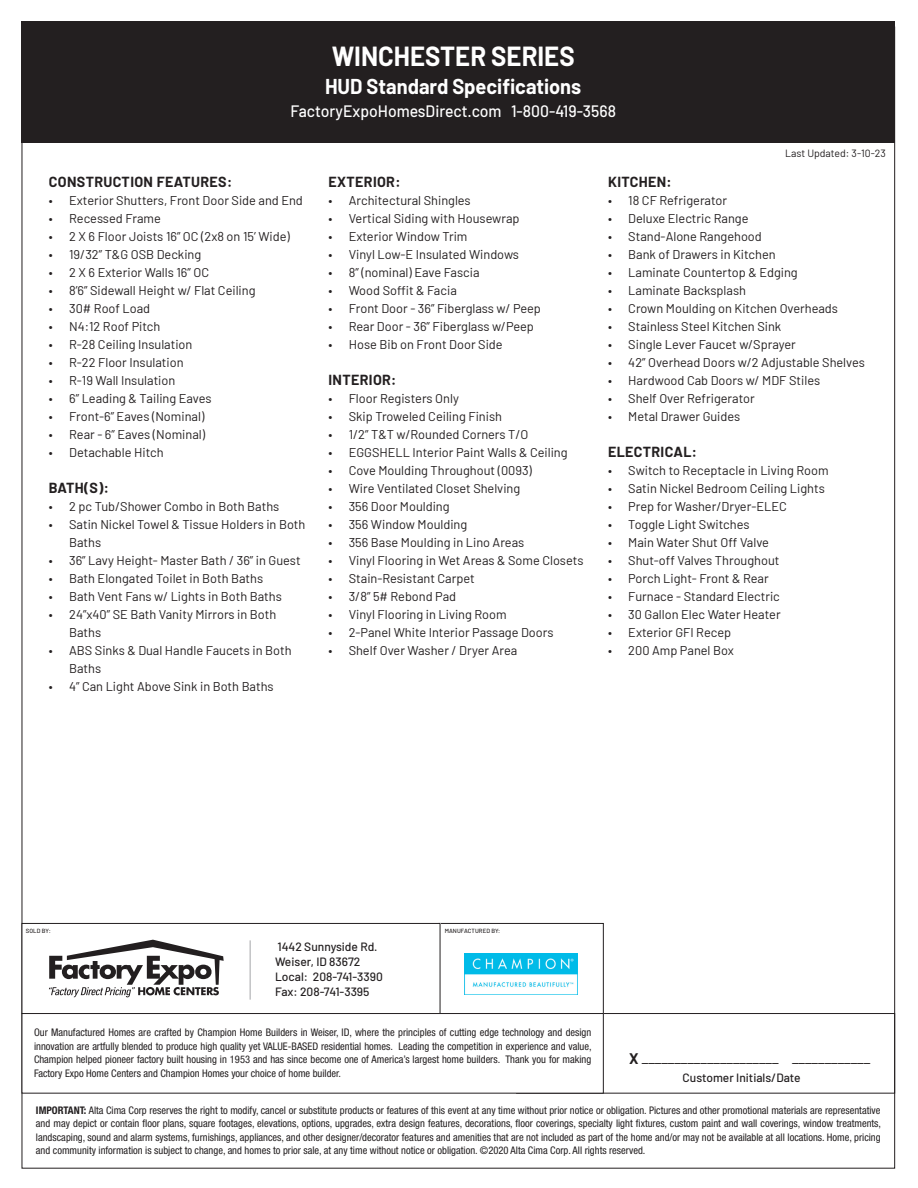
<style>
.page{position:relative;width:918px;height:1188px;background:#fff}
.page>*{position:absolute;margin:0;border:0;box-sizing:border-box;transform-origin:0 0}
.t1{font:700 27px "Barlow";color:#fff;scale:.95 1}
.t2{font:700 21px "Barlow";color:#fff;scale:.95 1}
.t3{font:500 16.5px "Barlow";color:#fff;scale:.95 1}
.t4{font:15px "Barlow";color:#231f20}
.Headers{font:700 14.25px "Barlow";letter-spacing:.025em;color:#231f20}
.t5{font:12.75px/18px "Barlow";color:#231f20}
.t6{font:500 12px/15px "Barlow";color:#231f20}
.heading_new{font:condensed 10.5px/13.5px "Helvetica Neue LT Std";color:#231f20;text-align:justify}
.t7{font:10.5px "Barlow";color:#231f20}
.t8{font:500 6px "Barlow";letter-spacing:.01em;color:#231f20}
.s1{font-weight:700}
</style>
<div class="page">
<div style="left:438px;top:923px;width:166px;height:91px;border:1px solid #231f20"></div>
<div style="left:22px;top:923px;width:418px;height:91px;border:1px solid #231f20"></div>
<div style="left:22px;top:21px;width:873px;height:122px;background:#231f20"></div>
<hr style="left:250px;top:940px;width:1px;height:60px;background:#a4a5a9">
<div style="left:516px;top:1013px;width:379px;height:81px;border:1px solid #231f20"></div>
<svg style="left:49px;top:940px;width:175px;height:57px"></svg>
<img style="left:465px;top:953px;width:112px;height:42px">
<div style="left:22px;top:1014px;width:581px;height:79px;background:#fff"></div>
<div style="left:22px;top:1013px;width:582px;height:81px;border:1px solid #231f20"></div>
<p class="t1" style="left:332px;top:36px;width:257px">WINCHESTER SERIES</p>
<p class="t2" style="left:325px;top:71px;width:271px">HUD Standard Specifications</p>
<p class="t3" style="left:290px;top:99px;width:344px">FactoryExpoHomesDirect.com 1-800-419-3568</p>
<p class="t7" style="left:785px;top:145px;width:102px">Last Updated: 3-10-23</p>
<p class="Headers" style="left:49px;top:171px;width:185px">CONSTRUCTION FEATURES:</p>
<p class="t5" style="left:49px;top:190px;width:255px">• Exterior Shutters, Front Door Side and End</p>
<p class="t5" style="left:49px;top:208px;width:113px">• Recessed Frame</p>
<p class="t5" style="left:49px;top:226px;width:242px">• 2 X 6 Floor Joists 16” OC (2x8 on 15’ Wide)</p>
<p class="t5" style="left:49px;top:244px;width:154px">• 19/32” T&amp;G OSB Decking</p>
<p class="t5" style="left:49px;top:262px;width:162px">• 2 X 6 Exterior Walls 16” OC</p>
<p class="t5" style="left:49px;top:280px;width:208px">• 8’6” Sidewall Height w/ Flat Ceiling</p>
<p class="t5" style="left:49px;top:298px;width:103px">• 30# Roof Load</p>
<p class="t5" style="left:49px;top:316px;width:113px">• N4:12 Roof Pitch</p>
<p class="t5" style="left:49px;top:334px;width:145px">• R-28 Ceiling Insulation</p>
<p class="t5" style="left:49px;top:352px;width:136px">• R-22 Floor Insulation</p>
<p class="t5" style="left:49px;top:370px;width:128px">• R-19 Wall Insulation</p>
<p class="t5" style="left:49px;top:388px;width:164px">• 6” Leading &amp; Tailing Eaves</p>
<p class="t5" style="left:49px;top:406px;width:157px">• Front-6” Eaves (Nominal)</p>
<p class="t5" style="left:49px;top:424px;width:158px">• Rear - 6” Eaves (Nominal)</p>
<p class="t5" style="left:49px;top:442px;width:116px">• Detachable Hitch</p>
<p class="Headers" style="left:49px;top:477px;width:61px">BATH(S):</p>
<p class="t5" style="left:49px;top:496px;width:232px">• 2 pc Tub/Shower Combo in Both Baths</p>
<p class="t5" style="left:69px;top:514px;width:238px;text-indent:-20px">• Satin Nickel Towel &amp; Tissue Holders in Both<br>Baths</p>
<p class="t5" style="left:49px;top:550px;width:253px">• 36” Lavy Height- Master Bath / 36” in Guest</p>
<p class="t5" style="left:49px;top:568px;width:216px">• Bath Elongated Toilet in Both Baths</p>
<p class="t5" style="left:49px;top:586px;width:234px">• Bath Vent Fans w/ Lights in Both Baths</p>
<p class="t5" style="left:69px;top:604px;width:209px;text-indent:-20px">• 24”x40” SE Bath Vanity Mirrors in Both<br>Baths</p>
<p class="t5" style="left:69px;top:640px;width:224px;text-indent:-20px">• ABS Sinks &amp; Dual Handle Faucets in Both<br>Baths</p>
<p class="t5" style="left:49px;top:676px;width:226px">• 4” Can Light Above Sink in Both Baths</p>
<p class="Headers" style="left:328px;top:171px;width:74px">EXTERIOR:</p>
<p class="t5" style="left:328px;top:190px;width:144px">• Architectural Shingles</p>
<p class="t5" style="left:328px;top:208px;width:193px">• Vertical Siding with Housewrap</p>
<p class="t5" style="left:328px;top:226px;width:140px">• Exterior Window Trim</p>
<p class="t5" style="left:328px;top:244px;width:192px">• Vinyl Low-E Insulated Windows</p>
<p class="t5" style="left:328px;top:262px;width:153px">• 8” (nominal) Eave Fascia</p>
<p class="t5" style="left:328px;top:280px;width:130px">• Wood Soffit &amp; Facia</p>
<p class="t5" style="left:328px;top:298px;width:214px">• Front Door - 36” Fiberglass w/ Peep</p>
<p class="t5" style="left:328px;top:316px;width:207px">• Rear Door - 36” Fiberglass w/Peep</p>
<p class="t5" style="left:328px;top:334px;width:176px">• Hose Bib on Front Door Side</p>
<p class="Headers" style="left:328px;top:369px;width:70px">INTERIOR:</p>
<p class="t5" style="left:328px;top:388px;width:132px">• Floor Registers Only</p>
<p class="t5" style="left:328px;top:406px;width:175px">• Skip Troweled Ceiling Finish</p>
<p class="t5" style="left:328px;top:424px;width:201px">• 1/2” T&amp;T w/Rounded Corners T/O</p>
<p class="t5" style="left:328px;top:442px;width:241px">• EGGSHELL Interior Paint Walls &amp; Ceiling</p>
<p class="t5" style="left:328px;top:460px;width:205px">• Cove Moulding Throughout (0093)</p>
<p class="t5" style="left:328px;top:478px;width:193px">• Wire Ventilated Closet Shelving</p>
<p class="t5" style="left:328px;top:496px;width:123px">• 356 Door Moulding</p>
<p class="t5" style="left:328px;top:514px;width:140px">• 356 Window Moulding</p>
<p class="t5" style="left:328px;top:532px;width:197px">• 356 Base Moulding in Lino Areas</p>
<p class="t5" style="left:328px;top:550px;width:257px">• Vinyl Flooring in Wet Areas &amp; Some Closets</p>
<p class="t5" style="left:328px;top:568px;width:148px">• Stain-Resistant Carpet</p>
<p class="t5" style="left:328px;top:586px;width:129px">• 3/8” 5# Rebond Pad</p>
<p class="t5" style="left:328px;top:604px;width:180px">• Vinyl Flooring in Living Room</p>
<p class="t5" style="left:328px;top:622px;width:227px">• 2-Panel White Interior Passage Doors</p>
<p class="t5" style="left:328px;top:640px;width:190px">• Shelf Over Washer / Dryer Area</p>
<p class="Headers" style="left:608px;top:171px;width:65px">KITCHEN:</p>
<p class="t5" style="left:608px;top:190px;width:121px">• 18 CF Refrigerator</p>
<p class="t5" style="left:608px;top:208px;width:142px">• Deluxe Electric Range</p>
<p class="t5" style="left:608px;top:226px;width:155px">• Stand-Alone Rangehood</p>
<p class="t5" style="left:608px;top:244px;width:169px">• Bank of Drawers in Kitchen</p>
<p class="t5" style="left:608px;top:262px;width:191px">• Laminate Countertop &amp; Edging</p>
<p class="t5" style="left:608px;top:280px;width:139px">• Laminate Backsplash</p>
<p class="t5" style="left:608px;top:298px;width:231px">• Crown Moulding on Kitchen Overheads</p>
<p class="t5" style="left:608px;top:316px;width:175px">• Stainless Steel Kitchen Sink</p>
<p class="t5" style="left:608px;top:334px;width:189px">• Single Lever Faucet w/Sprayer</p>
<p class="t5" style="left:608px;top:352px;width:258px">• 42” Overhead Doors w/2 Adjustable Shelves</p>
<p class="t5" style="left:608px;top:370px;width:214px">• Hardwood Cab Doors w/ MDF Stiles</p>
<p class="t5" style="left:608px;top:388px;width:148px">• Shelf Over Refrigerator</p>
<p class="t5" style="left:608px;top:406px;width:134px">• Metal Drawer Guides</p>
<p class="Headers" style="left:608px;top:441px;width:91px">ELECTRICAL:</p>
<p class="t5" style="left:608px;top:460px;width:222px">• Switch to Receptacle in Living Room</p>
<p class="t5" style="left:608px;top:478px;width:218px">• Satin Nickel Bedroom Ceiling Lights</p>
<p class="t5" style="left:608px;top:496px;width:180px">• Prep for Washer/Dryer-ELEC</p>
<p class="t5" style="left:608px;top:514px;width:143px">• Toggle Light Switches</p>
<p class="t5" style="left:608px;top:532px;width:162px">• Main Water Shut Off Valve</p>
<p class="t5" style="left:608px;top:550px;width:173px">• Shut-off Valves Throughout</p>
<p class="t5" style="left:608px;top:568px;width:162px">• Porch Light- Front &amp; Rear</p>
<p class="t5" style="left:608px;top:586px;width:173px">• Furnace - Standard Electric</p>
<p class="t5" style="left:608px;top:604px;width:174px">• 30 Gallon Elec Water Heater</p>
<p class="t5" style="left:608px;top:622px;width:125px">• Exterior GFI Recep</p>
<p class="t5" style="left:608px;top:640px;width:127px">• 200 Amp Panel Box</p>
<p class="t8" style="left:26px;top:926px;width:26px">SOLD BY:</p>
<p class="t8" style="left:445px;top:926px;width:57px">MANUFACTURED BY:</p>
<p class="t6" style="left:278px;top:938px;width:102px">1442 Sunnyside Rd.</p>
<p class="t6" style="left:275px;top:953px;width:87px">Weiser, ID 83672</p>
<p class="t6" style="left:275px;top:968px;width:109px">Local: 208-741-3390<br>Fax: 208-741-3395</p>
<p class="heading_new" style="left:34px;top:1026px;width:559px">Our Manufactured Homes are crafted by Champion Home Builders in Weiser, ID, where the principles of cutting edge technology and design innovation are artfully blended to produce high quality yet VALUE-BASED residential homes. Leading the competition in experience and value, Champion helped pioneer factory built housing in 1953 and has since become one of America’s largest home builders. Thank you for making Factory Expo Home Centers and Champion Homes your choice of home builder.</p>
<p class="t4" style="left:629px;top:1048px;width:243px"><span class="s1">X</span> _____________________ ____________</p>
<p class="t6" style="left:683px;top:1069px;width:119px">Customer Initials/Date</p>
<p class="heading_new" style="left:36px;top:1103px;width:847px"><span class="s1">IMPORTANT:</span> Alta Cima Corp reserves the right to modify, cancel or substitute products or features of this event at any time without prior notice or obligation. Pictures and other promotional materials are representative and may depict or contain floor plans, square footages, elevations, options, upgrades, extra design features, decorations, floor coverings, specialty light fixtures, custom paint and wall coverings, window treatments, landscaping, sound and alarm systems, furnishings, appliances, and other designer/decorator features and amenities that are not included as part of the home and/or may not be available at all locations. Home, pricing and community information is subject to change, and homes to prior sale, at any time without notice or obligation. ©2020 Alta Cima Corp. All rights reserved.</p>
</div>
